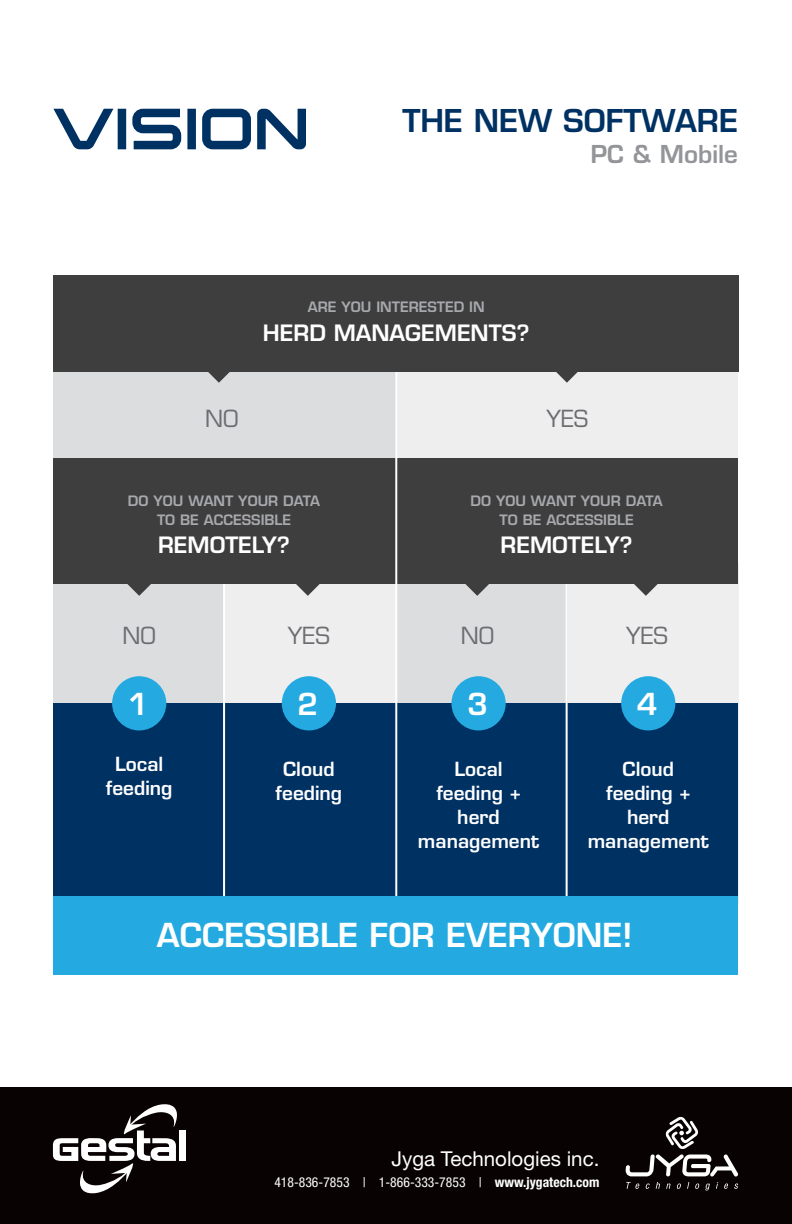
<style>
.page{position:relative;width:792px;height:1224px;background:#fff}
.page>*{position:absolute;margin:0;border:0;box-sizing:border-box;transform-origin:0 0}
.t1{font:700 53px "Expansiva";letter-spacing:.05em;color:#003163}
.t2{font:600 32.3px "Eurostile";color:#fff}
.t3{font:600 30.7px "Eurostile";color:#003163}
.t4{font:600 29.6px "Eurostile";color:#fff}
.t5{font:600 24.1px "Eurostile";color:#939598}
.t6{font:23px "Eurostile";color:#6c6d70}
.t7{font:600 22px "Eurostile";color:#fff}
.t8{font:20.5px "Helvetica Neue";color:#fff}
.t9{font:600 19px/24px "Eurostile";color:#fff;text-align:center}
.t10{font:600 14px/19px "Eurostile";color:#a8a9ad;text-align:center}
.t11{font:condensed 13.7px "Helvetica Neue";color:#fff}
.s1{font-weight:700}
</style>
<div class="page">
<div style="left:53px;top:563px;width:172px;height:341px;background:#dcdddf"></div>
<div style="left:225px;top:563px;width:171px;height:341px;background:#eeeeef"></div>
<div style="left:396px;top:563px;width:171px;height:341px;background:#dcdddf"></div>
<div style="left:567px;top:563px;width:172px;height:341px;background:#eeeeef"></div>
<div style="left:53px;top:703px;width:685px;height:232px;background:#003163"></div>
<div style="left:53px;top:372px;width:343px;height:86px;background:#dcdddf"></div>
<div style="left:396px;top:372px;width:342px;height:86px;background:#eeeeef"></div>
<div style="left:0;top:1088px;width:792px;height:136px;background:#080302"></div>
<svg style="left:626px;top:1117px;width:112px;height:74px"></svg>
<svg style="left:53px;top:108px;width:61px;height:42px"></svg>
<div style="left:118px;top:109px;width:8px;height:40px;border:3px solid #003163"></div>
<svg style="left:132px;top:108px;width:50px;height:42px"></svg>
<div style="left:187px;top:109px;width:9px;height:40px;border:3px solid #003163"></div>
<svg style="left:202px;top:108px;width:104px;height:42px"></svg>
<div style="left:112px;top:676px;width:54px;height:54px;background:#24aae1;border-radius:50%"></div>
<div style="left:282px;top:676px;width:54px;height:54px;background:#24aae1;border-radius:50%"></div>
<div style="left:451px;top:676px;width:55px;height:54px;background:#24aae1;border-radius:50%"></div>
<div style="left:621px;top:676px;width:54px;height:54px;background:#24aae1;border-radius:50%"></div>
<hr style="left:223px;top:563px;width:2px;height:341px;background:#fff">
<hr style="left:566px;top:563px;width:2px;height:341px;background:#fff">
<div style="left:54px;top:458px;width:684px;height:126px;background:#3e3e3f"></div>
<hr style="left:395px;top:350px;width:2px;height:554px;background:#fff">
<div style="left:53px;top:275px;width:686px;height:97px;background:#3e3e3f"></div>
<svg style="left:208px;top:372px;width:22px;height:11px"></svg>
<svg style="left:127px;top:584px;width:24px;height:12px"></svg>
<svg style="left:296px;top:584px;width:24px;height:12px"></svg>
<svg style="left:465px;top:584px;width:24px;height:12px"></svg>
<svg style="left:634px;top:584px;width:24px;height:12px"></svg>
<svg style="left:556px;top:372px;width:22px;height:11px"></svg>
<div style="left:53px;top:896px;width:685px;height:78px;background:#24aae1"></div>
<div style="left:179px;top:1130px;width:7px;height:31px;background:#fff"></div>
<svg style="left:53px;top:1104px;width:124px;height:90px"></svg>
<p class="t1" style="left:57px;top:94px;width:256px">VISION</p>
<p class="t3" style="left:402px;top:101px;width:337px">THE NEW SOFTWARE</p>
<p class="t5" style="left:591px;top:139px;width:149px">PC &amp; Mobile</p>
<p class="t10" style="left:308px;top:297px;width:178px">ARE YOU INTERESTED IN</p>
<p class="t7" style="left:263px;top:319px;width:268px">HERD MANAGEMENTS?</p>
<p class="t6" style="left:205px;top:405px;width:35px">NO</p>
<p class="t6" style="left:547px;top:405px;width:43px">YES</p>
<p class="t10" style="left:128px;top:491px;width:194px">DO YOU WANT YOUR DATA<br>TO BE ACCESSIBLE</p>
<p class="t7" style="left:158px;top:531px;width:133px">REMOTELY?</p>
<p class="t10" style="left:471px;top:491px;width:194px">DO YOU WANT YOUR DATA<br>TO BE ACCESSIBLE</p>
<p class="t7" style="left:501px;top:531px;width:133px">REMOTELY?</p>
<p class="t6" style="left:123px;top:622px;width:35px">NO</p>
<p class="t6" style="left:288px;top:622px;width:43px">YES</p>
<p class="t6" style="left:461px;top:622px;width:35px">NO</p>
<p class="t6" style="left:626px;top:622px;width:43px">YES</p>
<p class="t4" style="left:128px;top:686px;width:22px">1</p>
<p class="t9" style="left:106px;top:752px;width:68px">Local feeding</p>
<p class="t4" style="left:297px;top:686px;width:22px">2</p>
<p class="t9" style="left:276px;top:757px;width:68px">Cloud feeding</p>
<p class="t4" style="left:467px;top:686px;width:22px">3</p>
<p class="t9" style="left:418px;top:757px;width:123px">Local<br>feeding + herd management</p>
<p class="t4" style="left:637px;top:686px;width:22px">4</p>
<p class="t9" style="left:588px;top:757px;width:123px">Cloud feeding + herd management</p>
<p class="t2" style="left:157px;top:915px;width:477px">ACCESSIBLE FOR EVERYONE!</p>
<p class="t8" style="left:392px;top:1146px;width:209px">Jyga Technologies inc.</p>
<p class="t11" style="left:274px;top:1174px;width:327px">418-836-7853 | 1-866-333-7853 | <span class="s1">www.jygatech.com</span></p>
</div>
